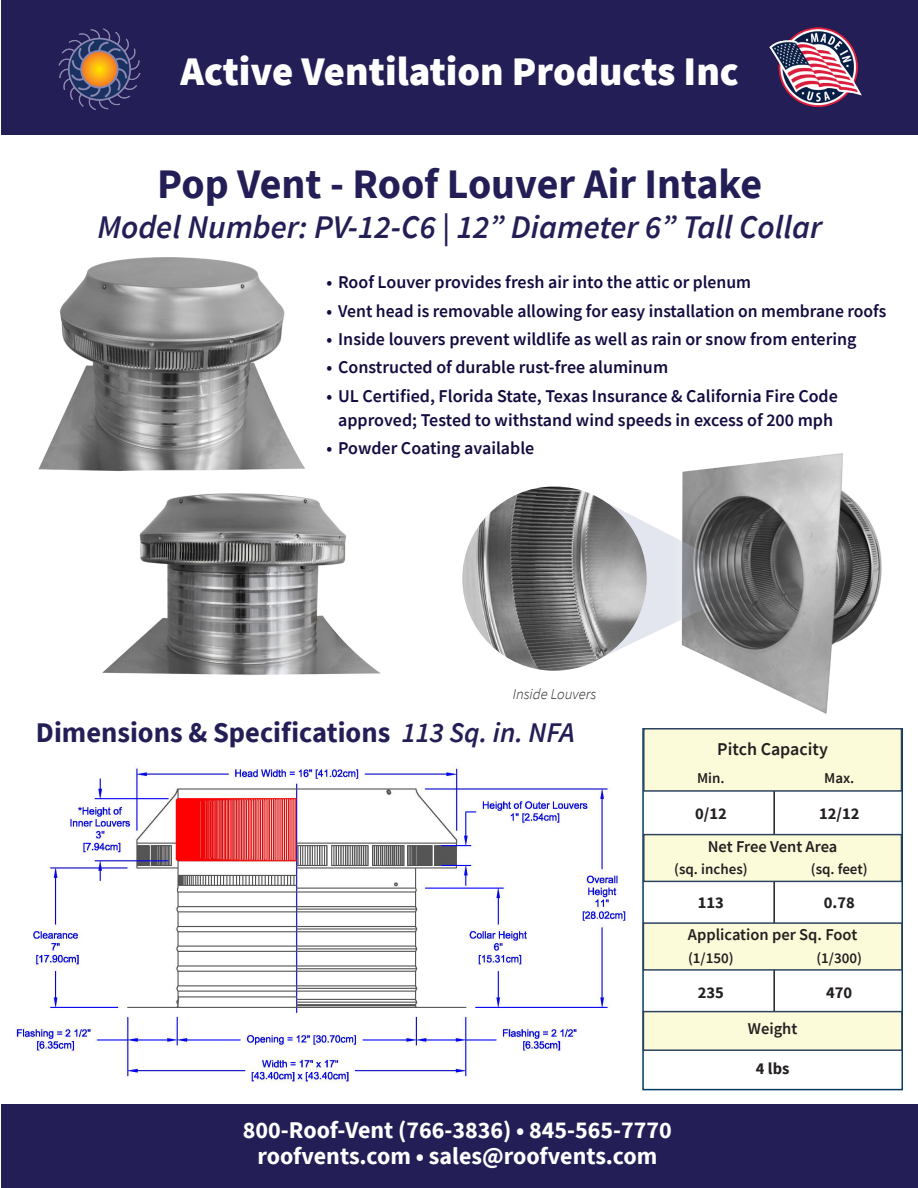
<style>
.page{position:relative;width:918px;height:1188px;background:#fff}
.page>*{position:absolute;margin:0;border:0;box-sizing:border-box;transform-origin:0 0}
.t1{font:700 42px "Source Sans Pro";color:#231f56}
.t2{font:900 40.5px "Source Sans Pro";color:#fff}
.t3{font:italic 600 33px "Source Sans Pro";color:#231f56}
.t4{font:700 28.5px "Source Sans Pro";color:#231f56}
.t5{font:700 24px/25.5px "Source Sans Pro";color:#fff;text-align:center}
.t6{font:600 18px/24px "Source Sans Pro";color:#130c40;text-align:center}
.t7{font:600 18px "Source Sans Pro";color:#231f20}
.t8{font:600 16.5px "Source Sans Pro";color:#231f20}
.t9{font:700 16.5px "Source Sans Pro";color:#231f20}
.t10{font:600 15px "Source Sans Pro";color:#231f20}
.t11{font:italic 300 15px "Source Sans Pro";color:#231f20}
.s1{font-weight:600;font-style:italic}
</style>
<div class="page">
<div style="left:1px;top:0;width:917px;height:135px;background:#231f56"></div>
<img style="left:58px;top:28px;width:83px;height:83px">
<img style="left:769px;top:28px;width:92px;height:79px">
<div style="left:1px;top:1105px;width:917px;height:83px;background:#231f56"></div>
<div style="left:642px;top:728px;width:261px;height:362px;background:#fff;border:2px solid #033b61"></div>
<hr style="left:773px;top:791px;width:2px;height:221px;background:#231f20">
<img style="left:15px;top:767px;width:614px;height:316px">
<div style="left:643px;top:728px;width:259px;height:64px;background:#fcfbd9;border:2px solid #2d4460"></div>
<div style="left:643px;top:834px;width:259px;height:48px;background:#fcfbd9;border:2px solid #2d4460"></div>
<div style="left:643px;top:1011px;width:260px;height:40px;background:#fcfbd9;border:2px solid #2d4460"></div>
<div style="left:643px;top:922px;width:260px;height:49px;background:#fcfbd9;border:2px solid #2d4460"></div>
<img style="left:38px;top:257px;width:267px;height:214px">
<img style="left:102px;top:493px;width:279px;height:182px">
<img style="left:682px;top:453px;width:200px;height:261px">
<svg style="left:604px;top:498px;width:157px;height:159px"></svg>
<img style="left:462px;top:486px;width:185px;height:185px;border-radius:92px">
<h2 class="t2" style="left:180px;top:43px;width:560px">Active Ventilation Products Inc</h2>
<p class="t1" style="left:157px;top:156px;width:606px">Pop Vent - Roof Louver Air Intake</p>
<p class="t3" style="left:97px;top:205px;width:726px">Model Number: PV-12-C6 | 12” Diameter 6” Tall Collar</p>
<p class="t6" style="left:327px;top:270px;width:426px">• Roof Louver provides fresh air into the attic or plenum</p>
<p class="t6" style="left:327px;top:298px;width:561px">• Vent head is removable allowing for easy installation on membrane roofs</p>
<p class="t6" style="left:327px;top:327px;width:532px">• Inside louvers prevent wildlife as well as rain or snow from entering</p>
<p class="t6" style="left:327px;top:355px;width:343px">• Constructed of durable rust-free aluminum</p>
<p class="t6" style="left:327px;top:383px;width:513px">• UL Certified, Florida State, Texas Insurance &amp; California Fire Code approved; Tested to withstand wind speeds in excess of 200 mph</p>
<p class="t6" style="left:327px;top:436px;width:209px">• Powder Coating available</p>
<p class="t11" style="left:513px;top:685px;width:85px">Inside Louvers</p>
<p class="t4" style="left:36px;top:713px;width:540px">Dimensions &amp; Specifications <span class="s1">113 Sq. in. NFA</span></p>
<p class="t7" style="left:717px;top:737px;width:112px">Pitch Capacity</p>
<p class="t10" style="left:697px;top:768px;width:29px">Min.</p>
<p class="t9" style="left:695px;top:802px;width:33px">0/12</p>
<p class="t10" style="left:824px;top:768px;width:32px">Max.</p>
<p class="t9" style="left:819px;top:802px;width:42px">12/12</p>
<p class="t8" style="left:708px;top:836px;width:131px">Net Free Vent Area</p>
<p class="t10" style="left:674px;top:859px;width:75px">(sq. inches)</p>
<p class="t9" style="left:698px;top:892px;width:28px">113</p>
<p class="t10" style="left:811px;top:859px;width:58px">(sq. feet)</p>
<p class="t9" style="left:824px;top:892px;width:33px">0.78</p>
<p class="t8" style="left:688px;top:924px;width:171px">Application per Sq. Foot</p>
<p class="t10" style="left:688px;top:948px;width:47px">(1/150)</p>
<p class="t9" style="left:698px;top:981px;width:28px">235</p>
<p class="t8" style="left:748px;top:1018px;width:51px">Weight</p>
<p class="t9" style="left:756px;top:1057px;width:35px">4 lbs</p>
<p class="t10" style="left:816px;top:948px;width:47px">(1/300)</p>
<p class="t9" style="left:826px;top:981px;width:28px">470</p>
<h3 class="t5" style="left:243px;top:1117px;width:430px">800-Roof-Vent (766-3836) • 845-565-7770 roofvents.com • sales@roofvents.com</h3>
</div>
